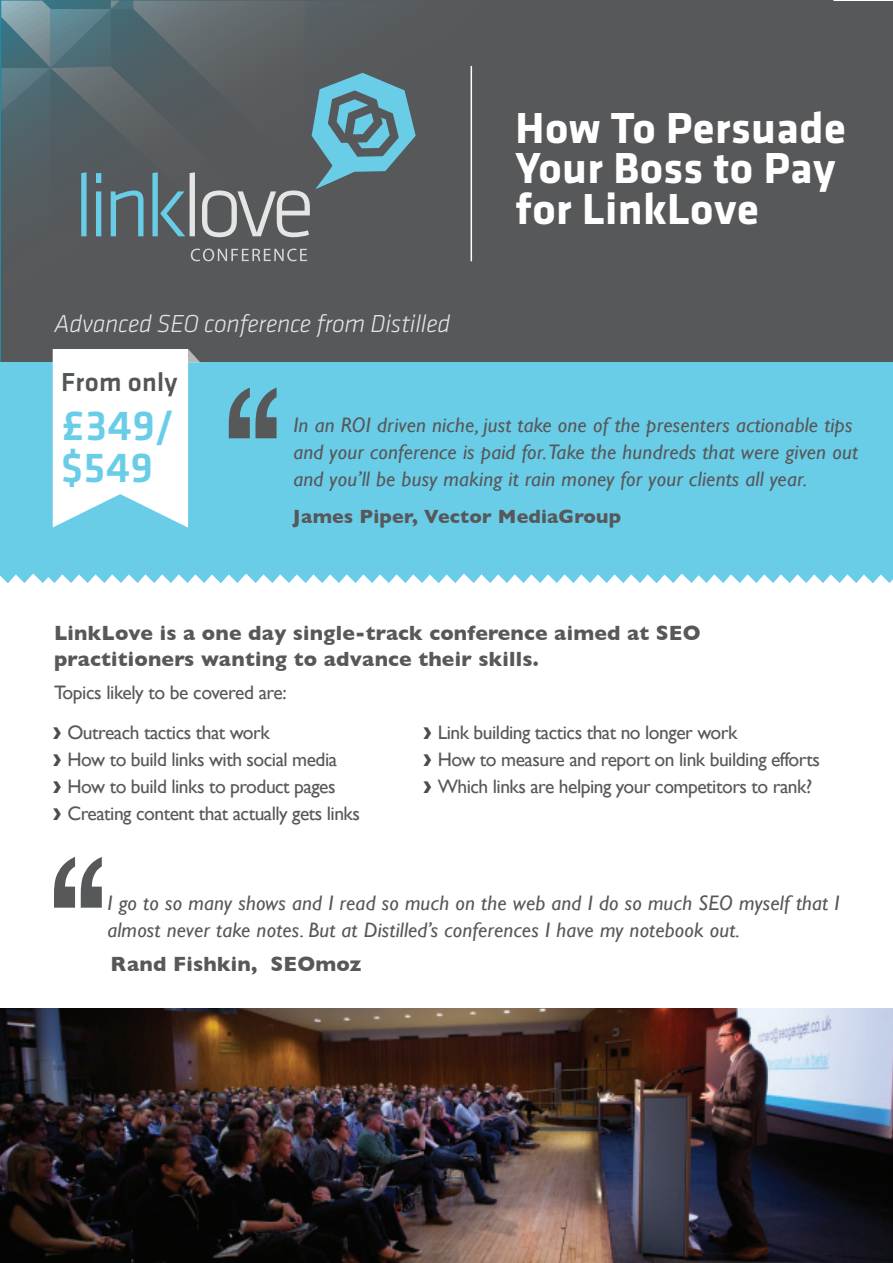
<style>
.page{position:relative;width:893px;height:1263px;background:#fff}
.page>*{position:absolute;margin:0;border:0;box-sizing:border-box;transform-origin:0 0}
.t1{font:700 45px/40.5px "Klavika";letter-spacing:.01em;color:#fff}
.t2{font:500 43.5px/42px "Klavika";letter-spacing:.01em;color:#6acde8}
.t3{font:500 27px "Klavika";letter-spacing:.01em;color:#535656}
.t4{font:italic 300 25.5px "Klavika";letter-spacing:-.01em;color:#e5e5e5}
.t5{font:italic 21px/27px "Gill Sans";letter-spacing:.01em;color:#57585a}
.t6{font:700 21px/25.2px "Gill Sans";letter-spacing:.01em;color:#57585a}
.t7{font:19.5px/27px "Gill Sans";letter-spacing:-.025em;color:#57585a}
.t8{font:700 19.5px "Gill Sans";letter-spacing:.01em;color:#57585a}
.s1{font-weight:700;font-size:24px;color:#4b4c4d}
</style>
<div class="page">
<div style="left:832px;top:1px;width:61px;height:445px;background:#57585a"></div>
<div style="left:1px;top:1px;width:832px;height:445px;background:#57585a"></div>
<img style="left:0;top:1008px;width:893px;height:255px">
<div style="left:0;top:362px;width:893px;height:211px;background:#6acde8"></div>
<svg style="left:0;top:573px;width:893px;height:10px"></svg>
<svg style="left:1px;top:1px;width:472px;height:527px"></svg>
<hr style="left:471px;top:66px;width:1px;height:195px;background:#fff">
<svg style="left:54px;top:857px;width:48px;height:51px"></svg>
<h1 class="t1" style="left:516px;top:108px;width:332px">How To Persuade<br>Your Boss to Pay for LinkLove</h1>
<p class="t4" style="left:54px;top:310px;width:398px">Advanced SEO conference from Distilled</p>
<p class="t3" style="left:61px;top:367px;width:118px">From only</p>
<h2 class="t2" style="left:61px;top:405px;width:115px">£349/ $549</h2>
<p class="t5" style="left:293px;top:411px;width:566px">In an ROI driven niche, just take one of the presenters actionable tips and your conference is paid for.Take the hundreds that were given out and you’ll be busy making it rain money for your clients all year.</p>
<p class="t8" style="left:293px;top:505px;width:330px">James Piper, Vector MediaGroup</p>
<p class="t6" style="left:54px;top:621px;width:648px">LinkLove is a one day single-track conference aimed at SEO practitioners wanting to advance their skills.</p>
<p class="t7" style="left:53px;top:672px;width:235px;line-height:40px">Topics likely to be covered are: <span class="s1">›</span> Outreach tactics that work</p>
<p class="t7" style="left:53px;top:745px;width:308px"><span class="s1">›</span> How to build links with social media<br><span class="s1">›</span> How to build links to product pages<br><span class="s1">›</span> Creating content that actually gets links</p>
<p class="t7" style="left:423px;top:719px;width:398px"><span class="s1">›</span> Link building tactics that no longer work<br><span class="s1">›</span> How to measure and report on link building efforts <span class="s1">›</span> Which links are helping your competitors to rank?</p>
<p class="t5" style="left:107px;top:889px;width:733px">I go to so many shows and I read so much on the web and I do so much SEO myself that I almost never take notes. But at Distilled’s conferences I have my notebook out.</p>
<p class="t6" style="left:111px;top:951px;width:252px">Rand Fishkin, SEOmoz</p>
</div>
